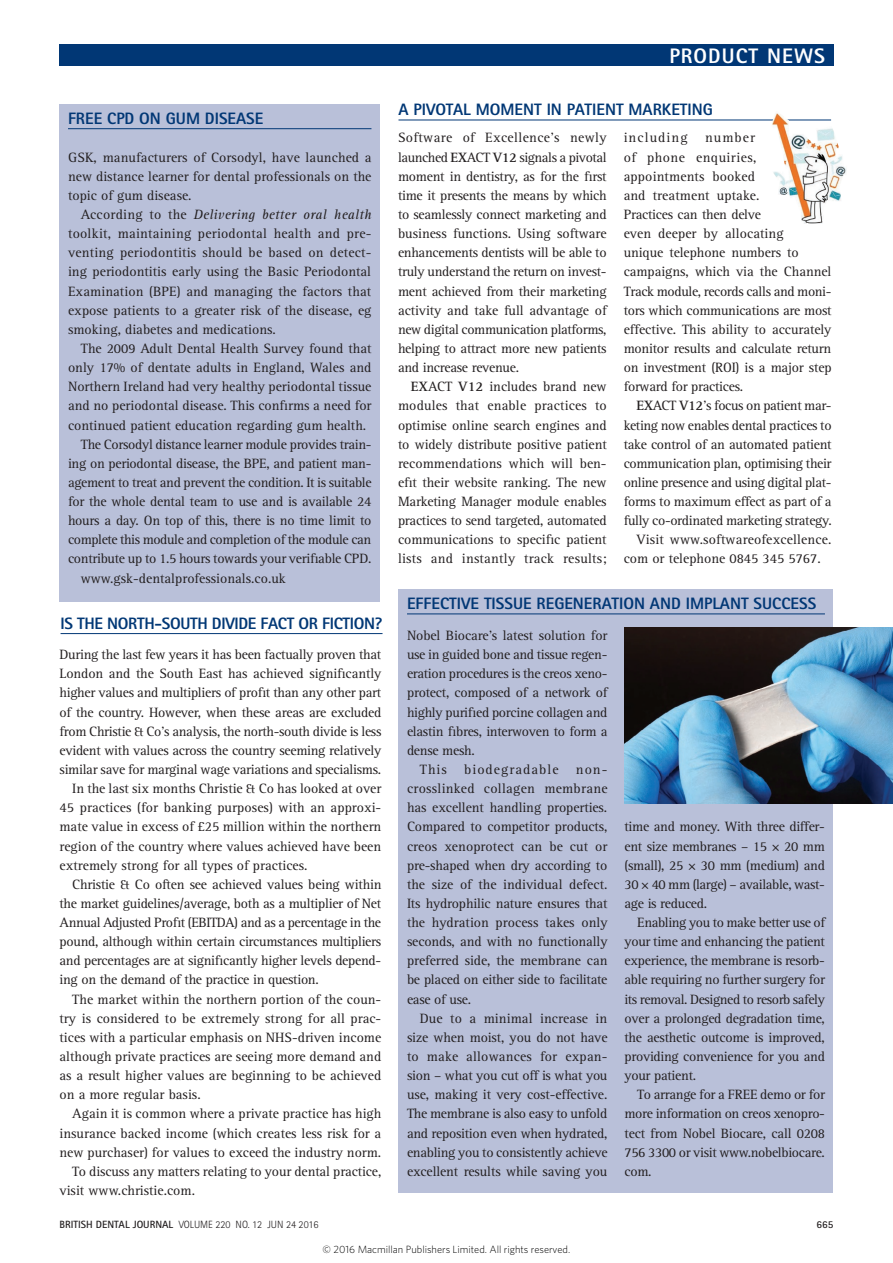
<style>
.page{position:relative;width:893px;height:1263px;background:#fff}
.page>*{position:absolute;margin:0;border:0;box-sizing:border-box;transform-origin:0 0}
.page_header___top{font:800 21px "Rotis Sans Serif Std";letter-spacing:.05em;color:#fff}
.products_crosshead_1{font:800 16.5px "Rotis Sans Serif Std";color:#013775}
.products_crosshead_1-2{font:800 16.5px "Rotis Sans Serif Std";letter-spacing:-.02em;color:#013775}
.body_9_3pt_justified{font:13.95px/19.2px "Rotis Serif Std";letter-spacing:-.01em;color:#231f20;text-align:justify}
.body_fullout_9_3pt_j{font:13.95px/19.2px "Rotis Serif Std";letter-spacing:-.02em;color:#231f20;text-align:justify}
.body_9_3pt_justified-2{font:13.95px/19.2px "Rotis Serif Std";letter-spacing:.01em;color:#231f20}
.t1{font:300 10.5px "Whitney";color:#000}
.page_footer{font:300 10.5px "Rotis Sans Serif Std";color:#231f20}
.page_footer-2{font:700 10.5px "Rotis Sans Serif Std";color:#231f20}
.s1{font-style:italic}
.s2{font-weight:700}
</style>
<div class="page">
<div style="left:59px;top:45px;width:774px;height:21px;background:#013775"></div>
<div style="left:60px;top:104px;width:320px;height:498px;background:#b9c0d9"></div>
<div style="left:398px;top:589px;width:435px;height:604px;background:#b9c0d9"></div>
<hr style="left:68px;top:128px;width:303px;height:1px;background:#013775">
<hr style="left:61px;top:633px;width:321px;height:1px;background:#013775">
<hr style="left:398px;top:120px;width:433px;height:1px;background:#013775">
<img style="left:624px;top:627px;width:269px;height:177px">
<img style="left:771px;top:113px;width:76px;height:111px">
<hr style="left:407px;top:613px;width:418px;height:1px;background:#013775">
<p class="page_header___top" style="left:669px;top:42px;width:157px">PRODUCT NEWS</p>
<p class="products_crosshead_1" style="left:68px;top:108px;width:197px">FREE CPD ON GUM DISEASE</p>
<p class="body_fullout_9_3pt_j" style="left:68px;top:148px;width:305px">GSK, manufacturers of Corsodyl, have launched a new distance learner for dental professionals on the topic of gum disease.</p>
<p class="body_9_3pt_justified" style="left:68px;top:205px;width:305px;text-indent:13px">According to the <span class="s1">Delivering better oral health </span>toolkit, maintaining periodontal health and pre&shy;venting periodontitis should be based on detect&shy;ing periodontitis early using the Basic Periodontal Examination (BPE) and managing the factors that expose patients to a greater risk of the disease, eg smoking, diabetes and medications.</p>
<p class="body_9_3pt_justified" style="left:68px;top:339px;width:305px;text-indent:13px">The 2009 Adult Dental Health Survey found that only 17% of dentate adults in England, Wales and Northern Ireland had very healthy periodontal tissue and no periodontal disease. This confirms a need for continued patient education regarding gum health.</p>
<p class="body_9_3pt_justified" style="left:68px;top:435px;width:305px;text-indent:13px">The Corsodyl distance learner module provides train&shy;ing on periodontal disease, the BPE, and patient man&shy;agement to treat and prevent the condition. It is suitable for the whole dental team to use and is available 24 hours a day. On top of this, there is no time limit to complete this module and completion of the module can contribute up to 1.5 hours towards your verifiable CPD.</p>
<p class="body_9_3pt_justified" style="left:81px;top:569px;width:207px">www.gsk-dentalprofessionals.co.uk</p>
<p class="products_crosshead_1-2" style="left:61px;top:613px;width:323px">IS THE NORTH-SOUTH DIVIDE FACT OR FICTION?</p>
<p class="body_fullout_9_3pt_j" style="left:60px;top:645px;width:323px">During the last few years it has been factually proven that London and the South East has achieved significantly higher values and multipliers of profit than any other part of the country. However, when these areas are excluded from Christie &amp; Co’s analysis, the north-south divide is less evident with values across the country seeming relatively similar save for marginal wage variations and specialisms.</p>
<p class="body_9_3pt_justified" style="left:60px;top:779px;width:323px;text-indent:13px">In the last six months Christie &amp; Co has looked at over 45 practices (for banking purposes) with an approxi&shy;mate value in excess of £25 million within the northern region of the country where values achieved have been extremely strong for all types of practices.</p>
<p class="body_9_3pt_justified" style="left:60px;top:875px;width:323px;text-indent:13px">Christie &amp; Co often see achieved values being within the market guidelines/average, both as a multiplier of Net Annual Adjusted Profit (EBITDA) and as a percentage in the pound, although within certain circumstances multipliers and percentages are at significantly higher levels depend&shy;ing on the demand of the practice in question.</p>
<p class="body_9_3pt_justified" style="left:60px;top:990px;width:323px;text-indent:13px">The market within the northern portion of the coun&shy;try is considered to be extremely strong for all prac&shy;tices with a particular emphasis on NHS-driven income although private practices are seeing more demand and as a result higher values are beginning to be achieved on a more regular basis.</p>
<p class="body_9_3pt_justified" style="left:60px;top:1104px;width:323px;text-indent:13px">Again it is common where a private practice has high insurance backed income (which creates less risk for a new purchaser) for values to exceed the industry norm.</p>
<p class="body_9_3pt_justified" style="left:60px;top:1162px;width:323px;text-indent:13px">To discuss any matters relating to your dental practice, visit www.christie.com.</p>
<p class="products_crosshead_1" style="left:398px;top:99px;width:316px">A PIVOTAL MOMENT IN PATIENT MARKETING</p>
<p class="body_fullout_9_3pt_j" style="left:398px;top:129px;width:210px">Software of Excellence’s newly launched <span class="s2">EX</span>ACT <span class="s2">V12</span> signals a pivotal moment in dentistry, as for the first time it presents the means by which to seamlessly connect marketing and business functions. Using software enhancements dentists will be able to truly understand the return on invest&shy;ment achieved from their marketing activity and take full advantage of new digital communication platforms, helping to attract more new patients and increase revenue.</p>
<p class="body_9_3pt_justified" style="left:398px;top:377px;width:210px;text-indent:13px"><span class="s2">EX</span>ACT <span class="s2">V12</span> includes brand new modules that enable practices to optimise online search engines and to widely distribute positive patient recommendations which will ben&shy;efit their website ranking. The new Marketing Manager module enables practices to send targeted, automated communications to specific patient lists and instantly track results;</p>
<p class="body_9_3pt_justified" style="left:624px;top:129px;width:209px;text-align:left">including number<br>of phone enquiries, appointments booked<br>and treatment uptake.<br>Practices can then delve<br>even deeper by allocating<br>unique telephone numbers to campaigns, which via the Channel<br>Track module, records calls and moni&shy;tors which communications are most effective. This ability to accurately monitor results and calculate return on investment (ROI) is a major step forward for practices.</p>
<p class="body_9_3pt_justified" style="left:624px;top:397px;width:210px;text-indent:13px"><span class="s2">EX</span>ACT <span class="s2">V12</span>’s focus on patient mar&shy;keting now enables dental practices to take control of an automated patient communication plan, optimising their online presence and using digital plat&shy;forms to maximum effect as part of a fully co-ordinated marketing strategy.</p>
<p class="body_9_3pt_justified-2" style="left:624px;top:530px;width:209px;text-indent:13px">Visit www.softwareofexcellence. com or telephone 0845 345 5767.</p>
<p class="products_crosshead_1" style="left:407px;top:593px;width:411px">EFFECTIVE TISSUE REGENERATION AND IMPLANT SUCCESS</p>
<p class="body_fullout_9_3pt_j" style="left:407px;top:626px;width:202px">Nobel Biocare’s latest solution for use in guided bone and tissue regen&shy;eration procedures is the creos xeno&shy;protect, composed of a network of highly purified porcine collagen and elastin fibres, interwoven to form a dense mesh.</p>
<p class="body_9_3pt_justified" style="left:407px;top:760px;width:202px;text-indent:13px">This biodegradable non&shy;crosslinked collagen membrane has excellent handling properties.<br>Compared to competitor products, creos xenoprotect can be cut or pre-shaped when dry according to the size of the individual defect.<br>Its hydrophilic nature ensures that the hydration process takes only seconds, and with no functionally preferred side, the membrane can be placed on either side to facilitate ease of use.</p>
<p class="body_9_3pt_justified" style="left:407px;top:1009px;width:202px;text-indent:13px">Due to a minimal increase in size when moist, you do not have to make allowances for expan&shy;sion – what you cut off is what you use, making it very cost-effective.<br>The membrane is also easy to unfold and reposition even when hydrated, enabling you to consistently achieve excellent results while saving you</p>
<p class="body_9_3pt_justified" style="left:624px;top:817px;width:202px">time and money. With three differ&shy;ent size membranes – 15 × 20 mm (small), 25 × 30 mm (medium) and 30 × 40 mm (large) – available, wast&shy;age is reduced.</p>
<p class="body_9_3pt_justified" style="left:624px;top:913px;width:202px;text-indent:13px">Enabling you to make better use of your time and enhancing the patient experience, the membrane is resorb&shy;able requiring no further surgery for its removal. Designed to resorb safely over a prolonged degradation time, the aesthetic outcome is improved, providing convenience for you and your patient.</p>
<p class="body_9_3pt_justified" style="left:624px;top:1085px;width:202px;text-indent:13px">To arrange for a FREE demo or for more information on creos xenopro&shy;tect from Nobel Biocare, call 0208<br>756 3300 or visit www.nobelbiocare. com.</p>
<p class="page_footer" style="left:60px;top:1218px;width:260px"><span class="s2">BRITISH DENTAL JOURNAL</span> VOLUME 220 NO. 12 JUN 24 2016</p>
<p class="page_footer-2" style="left:816px;top:1217px;width:18px">665</p>
<p class="t1" style="left:323px;top:1243px;width:249px">© 2016 Macmillan Publishers Limited. All rights reserved.</p>
</div>
